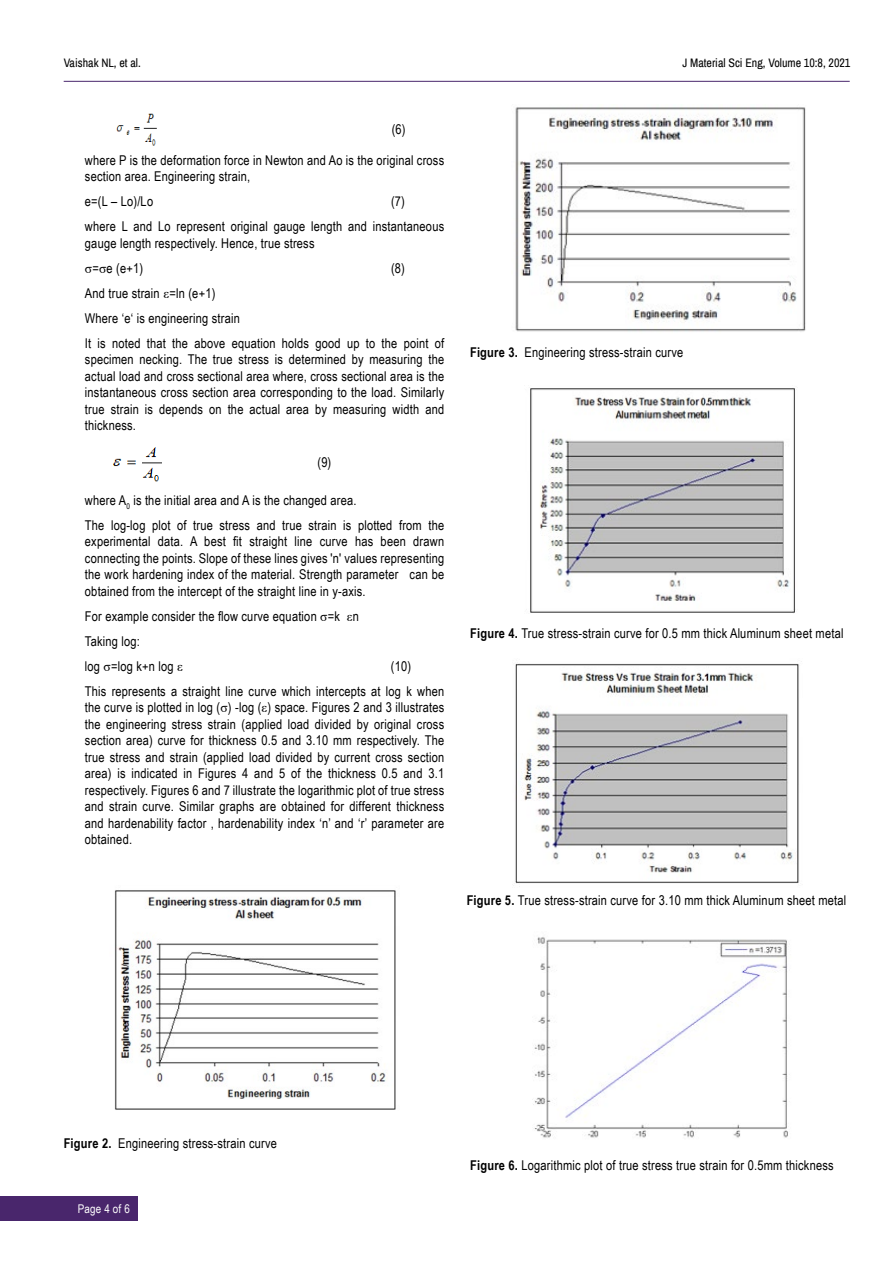
<style>
.page{position:relative;width:893px;height:1263px;background:#fff}
.page>*{position:absolute;margin:0;border:0;box-sizing:border-box;transform-origin:0 0}
.t1{font:13.5px/16.5px "Arial Narrow";letter-spacing:.015em;color:#000}
.t2{font:12px "Archivo Narrow";color:#000}
.t3{font:12px "Arial Narrow";letter-spacing:.015em;color:#fff}
.s1{font-family:"Times New Roman"}
.s2{font-weight:700}
</style>
<div class="page">
<hr style="left:64px;top:81px;width:786px;height:1px;background:#49266c">
<div style="left:0;top:1196px;width:137px;height:24px;background:#49266c"></div>
<img style="left:116px;top:113px;width:41px;height:33px">
<img style="left:113px;top:447px;width:49px;height:35px">
<img style="left:114px;top:890px;width:282px;height:220px">
<img style="left:515px;top:107px;width:291px;height:225px">
<img style="left:530px;top:388px;width:265px;height:225px">
<img style="left:513px;top:661px;width:289px;height:226px">
<img style="left:532px;top:937px;width:256px;height:201px">
<p class="t2" style="left:64px;top:54px;width:78px">Vaishak NL, et al.</p>
<p class="t2" style="left:682px;top:54px;width:169px">J Material Sci Eng, Volume 10:8, 2021</p>
<p class="t1" style="left:392px;top:120px;width:15px">(6)</p>
<p class="t1" style="left:85px;top:151px;width:361px">where P is the deformation force in Newton and Ao is the original cross section area. Engineering strain,</p>
<p class="t1" style="left:85px;top:193px;width:70px">e=(L – Lo)/Lo</p>
<p class="t1" style="left:85px;top:188px;width:361px;line-height:25px;text-indent:306px">(7)<br>where L and Lo represent original gauge length and instantaneous</p>
<p class="t1" style="left:85px;top:230px;width:231px;line-height:25px">gauge length respectively. Hence, true stress <span class="s1">σ</span>=<span class="s1">σ</span>e (e+1)</p>
<p class="t1" style="left:391px;top:259px;width:15px">(8)</p>
<p class="t1" style="left:85px;top:280px;width:361px;line-height:25px">And true strain <span class="s1">ε</span>=ln (e+1)<br>Where ‘e‘ is engineering strain<br>It is noted that the above equation holds good up to the point of</p>
<p class="t1" style="left:85px;top:351px;width:361px;text-align:justify">specimen necking. The true stress is determined by measuring the actual load and cross sectional area where, cross sectional area is the instantaneous cross section area corresponding to the load. Similarly true strain is depends on the actual area by measuring width and thickness.</p>
<p class="t1" style="left:318px;top:454px;width:15px">(9)</p>
<p class="t1" style="left:85px;top:487px;width:361px;line-height:25px">where A<sub>0</sub> is the initial area and A is the changed area.<br>The log-log plot of true stress and true strain is plotted from the</p>
<p class="t1" style="left:85px;top:533px;width:361px;text-align:justify">experimental data. A best fit straight line curve has been drawn connecting the points. Slope of these lines gives 'n' values representing the work hardening index of the material. Strength parameter can be obtained from the intercept of the straight line in y-axis.</p>
<p class="t1" style="left:85px;top:603px;width:275px;line-height:25px">For example consider the flow curve equation <span class="s1">σ</span>=k <span class="s1">ε</span>n<br>Taking log:<br>log <span class="s1">σ</span>=log k+n log <span class="s1">ε</span></p>
<p class="t1" style="left:85px;top:653px;width:361px;line-height:25px;text-indent:306px">(10)<br>This represents a straight line curve which intercepts at log k when</p>
<p class="t1" style="left:85px;top:699px;width:361px;text-align:justify">the curve is plotted in log (<span class="s1">σ</span>) -log (<span class="s1">ε</span>) space. Figures 2 and 3 illustrates the engineering stress strain (applied load divided by original cross section area) curve for thickness 0.5 and 3.10 mm respectively. The true stress and strain (applied load divided by current cross section area) is indicated in Figures 4 and 5 of the thickness 0.5 and 3.1 respectively. Figures 6 and 7 illustrate the logarithmic plot of true stress and strain curve. Similar graphs are obtained for different thickness and hardenability factor , hardenability index ‘n’ and ‘r’ parameter are obtained.</p>
<p class="t1" style="left:470px;top:344px;width:215px"><span class="s2">Figure 3.</span> Engineering stress-strain curve</p>
<p class="t1" style="left:470px;top:624px;width:375px"><span class="s2">Figure 4.</span> True stress-strain curve for 0.5 mm thick Aluminum sheet metal</p>
<p class="t1" style="left:467px;top:891px;width:381px"><span class="s2">Figure 5.</span> True stress-strain curve for 3.10 mm thick Aluminum sheet metal</p>
<p class="t1" style="left:64px;top:1134px;width:215px"><span class="s2">Figure 2.</span> Engineering stress-strain curve</p>
<p class="t3" style="left:78px;top:1199px;width:54px">Page 4 of 6</p>
<p class="t1" style="left:470px;top:1156px;width:365px"><span class="s2">Figure 6.</span> Logarithmic plot of true stress true strain for 0.5mm thickness</p>
</div>
